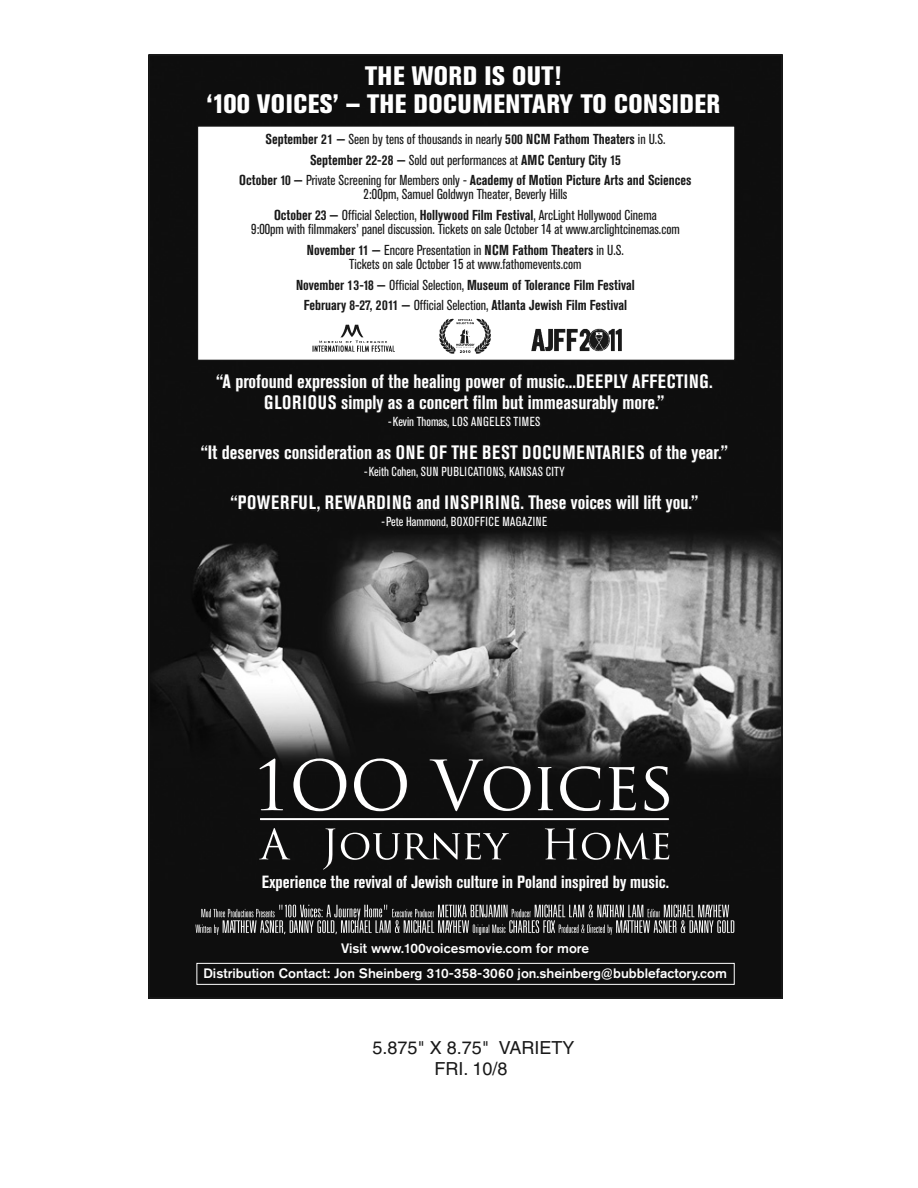
<style>
.page{position:relative;width:918px;height:1188px;background:#fff}
.page>*{position:absolute;margin:0;border:0;box-sizing:border-box;transform-origin:0 0}
.t1{font:800 26.4px/28.5px "Akzidenz Grot Con BQ";letter-spacing:.02em;color:#fff;text-align:center}
.t2{font:700 condensed 19.2px/20.5px "Akzidenz Grotesk Pro";color:#fff;text-align:center}
.t3{font:700 condensed 19.2px "Akzidenz Grotesk Pro";letter-spacing:.03em;color:#fff}
.t4{font:18px/21px "Helvetica";color:#191919;text-align:center}
.t5{font:700 condensed 17.55px "Akzidenz Grotesk Pro";color:#fff}
.t6{font:700 condensed 14.4px/20.5px "Akzidenz Grotesk Pro";color:#191919;text-align:center}
.t7{font:condensed 14.4px/20.5px "Akzidenz Grotesk Pro";color:#191919;text-align:center}
.t8{font:500 13.5px "Akzidenz Grotesk Pro";color:#fff}
.t9{font:condensed 13.05px "Akzidenz Grotesk Pro";letter-spacing:.03em;color:#fff}
.s1{font-size:26.55px}
.s2{font-weight:400}
.s3{font-weight:700}
.s4{font-family:"Helvetica Neue"}
</style>
<div class="page">
<img style="left:151px;top:57px;width:629px;height:824px">
<img style="left:151px;top:881px;width:629px;height:115px">
<div style="left:197px;top:963px;width:538px;height:22px;border:1px solid #fff"></div>
<svg style="left:260px;top:758px;width:24px;height:53px"></svg>
<svg style="left:293px;top:758px;width:54px;height:54px"></svg>
<svg style="left:354px;top:758px;width:54px;height:54px"></svg>
<svg style="left:430px;top:759px;width:101px;height:53px"></svg>
<svg style="left:538px;top:767px;width:16px;height:44px"></svg>
<svg style="left:560px;top:766px;width:41px;height:45px"></svg>
<svg style="left:609px;top:767px;width:28px;height:44px"></svg>
<svg style="left:645px;top:766px;width:25px;height:45px"></svg>
<svg style="left:259px;top:828px;width:32px;height:32px"></svg>
<svg style="left:323px;top:829px;width:187px;height:41px;background:#333"></svg>
<svg style="left:545px;top:829px;width:125px;height:31px;background:#434343"></svg>
<hr style="left:260px;top:818px;width:409px;height:2px;background:#fff">
<div style="left:198px;top:127px;width:536px;height:233px;background:#fff"></div>
<div style="left:197px;top:126px;width:538px;height:235px;border:1px solid #191919"></div>
<img style="left:439px;top:318px;width:52px;height:36px">
<img style="left:312px;top:324px;width:83px;height:28px">
<img style="left:531px;top:329px;width:91px;height:22px">
<h1 class="t1" style="left:206px;top:64px;width:516px">THE WORD IS OUT!<br>‘<span class="s1">100</span> VOICES’ — THE DOCUMENTARY TO CONSIDER</h1>
<p class="t6" style="left:239px;top:130px;width:454px">September 21 — <span class="s2">Seen by tens of thousands in nearly</span> 500 NCM Fathom Theaters <span class="s2">in U.S.<br></span>September 22-28 — <span class="s2">Sold out performances at</span> AMC Century City 15<br>October 10 — <span class="s2">Private Screening for Members only -</span> Academy of Motion Picture Arts and Sciences</p>
<p class="t7" style="left:274px;top:185px;width:384px">2:00pm, Samuel Goldwyn Theater, Beverly Hills<br><span class="s3">October 23 —</span> Official Selection, <span class="s3">Hollywood Film Festival</span>, ArcLight Hollywood Cinema</p>
<p class="t7" style="left:251px;top:220px;width:430px">9:00pm with filmmakers’ panel discussion. Tickets on sale October 14 at www.arclightcinemas.com<br><span class="s3">November 11 —</span> Encore Presentation in <span class="s3">NCM Fathom Theaters</span> in U.S.</p>
<p class="t6" style="left:296px;top:255px;width:340px"><span class="s2">Tickets on sale October 1 5 at www.fathomevents.com<br></span>November 13-18 — <span class="s2">Official Selection,</span> Museum of Tolerance Film Festival<br>February 8-27, 2011 — <span class="s2">Official Selection,</span> Atlanta Jewish Film Festival</p>
<h2 class="t2" style="left:216px;top:373px;width:498px">“A profound expression of the healing power of music...DEEPLY AFFECTING.<br>GLORIOUS simply as a concert film but immeasurably more.”</h2>
<p class="t9" style="left:388px;top:416px;width:154px">-Kevin Thomas, LOS ANGELES TIMES</p>
<h2 class="t2" style="left:201px;top:444px;width:529px">“It deserves consideration as ONE OF THE BEST DOCUMENTARIES of the year.”</h2>
<p class="t9" style="left:364px;top:467px;width:202px">-Keith Cohen, SUN PUBLICATIONS, KANSAS CITY</p>
<h2 class="t3" style="left:231px;top:496px;width:469px">“POWERFUL, REWARDING and INSPIRING. These voices will lift you.”</h2>
<p class="t9" style="left:381px;top:517px;width:167px">-Pete Hammond, BOXOFFICE MAGAZINE</p>
<p class="t5" style="left:262px;top:876px;width:409px">Experience the revival of Jewish culture in Poland inspired by music.</p>
<p class="t8" style="left:341px;top:940px;width:249px">Visit www.100voicesmovie.com for more</p>
<p class="t8" style="left:203px;top:966px;width:525px">Distribution Contact: Jon Sheinberg 310-358-3060 jon.sheinberg@bubblefactory.com</p>
<p class="t4" style="left:373px;top:1039px;width:203px">5.875<span class="s4">"</span> X 8.75<span class="s4">"</span> VARIETY<br>FRI. 10/8</p>
</div>
